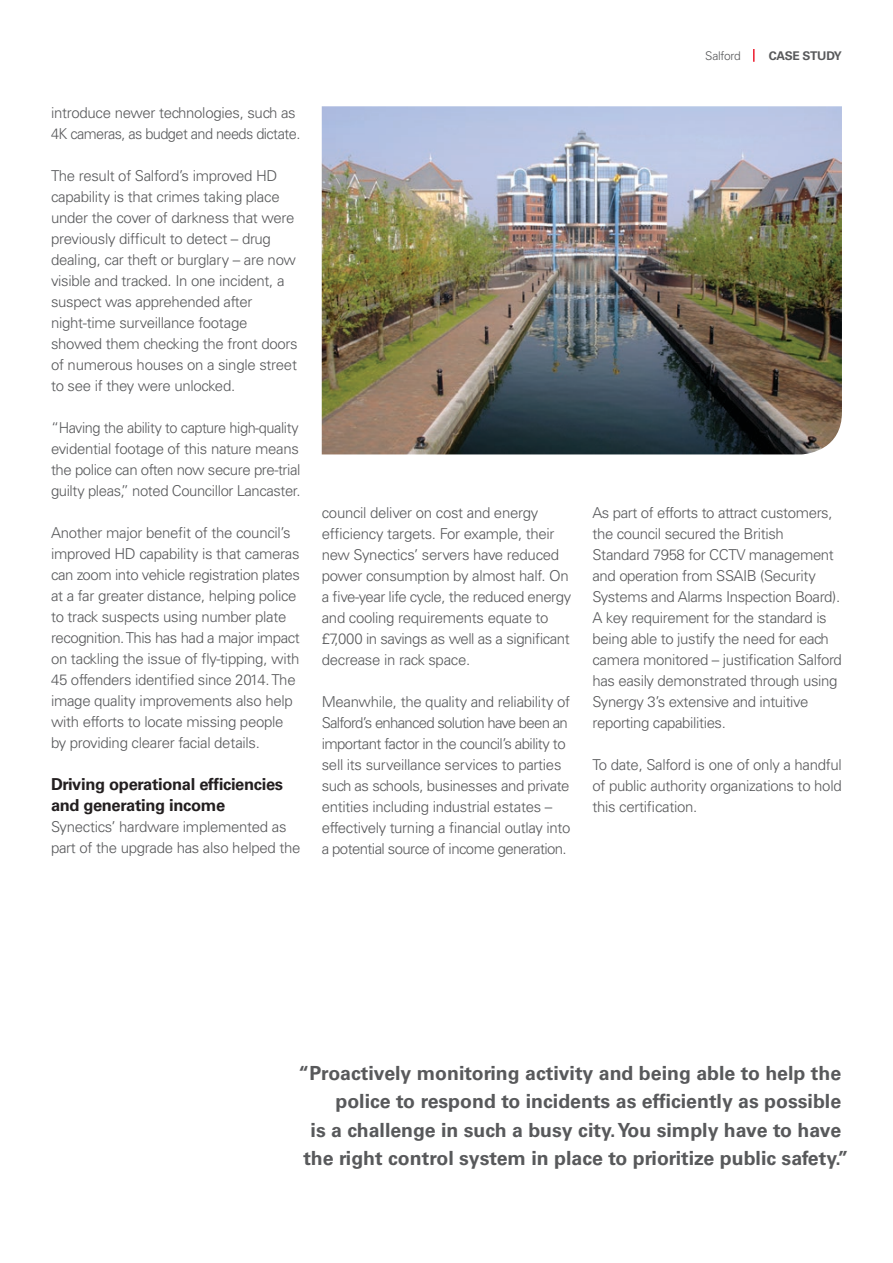
<style>
.page{position:relative;width:893px;height:1263px;background:#fff}
.page>*{position:absolute;margin:0;border:0;box-sizing:border-box;transform-origin:0 0}
.t1{font:700 19.5px "Univers";color:#58595b}
.t2{font:700 16.5px/21px "Univers";letter-spacing:-.02em;color:#231f20}
.t3{font:300 15px/21px "Univers";letter-spacing:-.02em;color:#58595b}
.t4{font:300 15px/21px "Univers";letter-spacing:-.04em;color:#58595b}
.t5{font:700 12px "Univers";letter-spacing:-.02em;color:#58595b}
.t6{font:300 12px "Univers";letter-spacing:-.02em;color:#58595b}
</style>
<div class="page">
<img style="left:322px;top:106px;width:520px;height:348px">
<svg style="left:753px;top:49px;width:2px;height:13px"></svg>
<p class="t4" style="left:51px;top:102px;width:251px">introduce newer technologies, such as<br>4K cameras, as budget and needs dictate.</p>
<p class="t3" style="left:51px;top:165px;width:248px">The result of Salford’s improved HD capability is that crimes taking place under the cover of darkness that were previously difficult to detect – drug dealing, car theft or burglary – are now visible and tracked. In one incident, a suspect was apprehended after night-time surveillance footage showed them checking the front doors of numerous houses on a single street to see if they were unlocked.</p>
<p class="t3" style="left:51px;top:417px;width:251px">“Having the ability to capture high-quality evidential footage of this nature means the police can often now secure pre-trial guilty pleas,” noted Councillor Lancaster.</p>
<p class="t3" style="left:51px;top:522px;width:250px">Another major benefit of the council’s improved HD capability is that cameras can zoom into vehicle registration plates at a far greater distance, helping police to track suspects using number plate recognition. This has had a major impact on tackling the issue of fly-tipping, with 45 offenders identified since 2014. The image quality improvements also help with efforts to locate missing people by providing clearer facial details.</p>
<p class="t2" style="left:51px;top:774px;width:234px">Driving operational efficiencies and generating income</p>
<p class="t3" style="left:51px;top:816px;width:251px">Synectics’ hardware implemented as part of the upgrade has also helped the</p>
<p class="t6" style="left:705px;top:48px;width:37px">Salford</p>
<p class="t5" style="left:769px;top:48px;width:75px">CASE STUDY</p>
<p class="t3" style="left:322px;top:502px;width:251px">council deliver on cost and energy efficiency targets. For example, their new Synectics’ servers have reduced power consumption by almost half. On a five-year life cycle, the reduced energy and cooling requirements equate to £7,000 in savings as well as a significant decrease in rack space.</p>
<p class="t3" style="left:322px;top:691px;width:250px">Meanwhile, the quality and reliability of Salford’s enhanced solution have been an important factor in the council’s ability to sell its surveillance services to parties such as schools, businesses and private entities including industrial estates – effectively turning a financial outlay into a potential source of income generation.</p>
<p class="t3" style="left:592px;top:502px;width:251px">As part of efforts to attract customers, the council secured the British Standard 7958 for CCTV management and operation from SSAIB (Security Systems and Alarms Inspection Board).<br>A key requirement for the standard is being able to justify the need for each camera monitored – justification Salford has easily demonstrated through using Synergy 3’s extensive and intuitive reporting capabilities.</p>
<p class="t3" style="left:592px;top:754px;width:251px;text-align:justify">To date, Salford is one of only a handful of public authority organizations to hold this certification.</p>
<h1 class="t1" style="left:299px;top:1061px;width:544px">“Proactively monitoring activity and being able to help the</h1>
<h1 class="t1" style="left:335px;top:1090px;width:507px">police to respond to incidents as efficiently as possible</h1>
<h1 class="t1" style="left:311px;top:1118px;width:532px">is a challenge in such a busy city. You simply have to have</h1>
<h1 class="t1" style="left:303px;top:1147px;width:547px">the right control system in place to prioritize public safety.”</h1>
</div>
